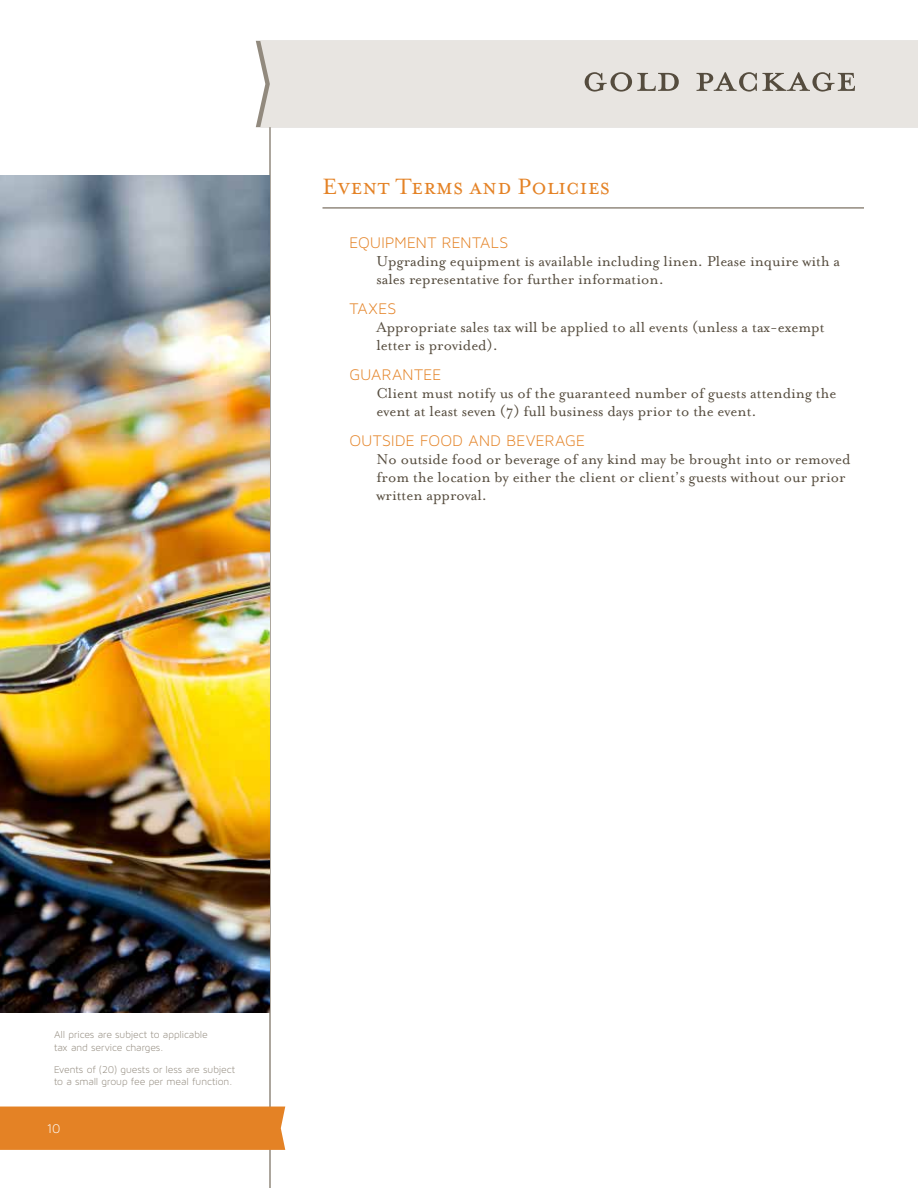
<style>
.page{position:relative;width:918px;height:1188px;background:#fff}
.page>*{position:absolute;margin:0;border:0;box-sizing:border-box;transform-origin:0 0}
.t1{font:54px "Mrs Eaves Petite Caps";color:#554c3e}
.t2{font:25.5px "Mrs Eaves Small Caps";color:#e48225}
.t3{font:16.5px/18px "Mrs Eaves Roman";color:#554c3e}
.t4{font:16.5px "Maven Pro Light 300";letter-spacing:.015em;color:#e48225}
.t5{font:13.5px "Maven Pro Light 300";color:#fff}
.t6{font:10.5px/12.6px "Maven Pro Light 300";letter-spacing:-.005em;color:#928a7e}
</style>
<div class="page">
<hr style="left:269px;top:0;width:2px;height:1188px;background:#928a7e">
<div style="left:0;top:1107px;width:285px;height:43px;background:#e48225"></div>
<div style="left:262px;top:0;width:16px;height:74px;background:#fff"></div>
<div style="left:260px;top:41px;width:658px;height:86px;background:#e8e5e1"></div>
<img style="left:0;top:176px;width:269px;height:836px">
<hr style="left:322px;top:207px;width:542px;height:2px;background:#928a7e">
<h1 class="t1" style="left:582px;top:47px;width:277px">gold package</h1>
<h2 class="t2" style="left:322px;top:173px;width:289px">Event Terms and Policies</h2>
<p class="t4" style="left:350px;top:233px;width:160px">EQUIPMENT RENTALS</p>
<p class="t3" style="left:376px;top:252px;width:465px">Upgrading equipment is available including linen. Please inquire with a sales representative for further information.</p>
<p class="t4" style="left:350px;top:299px;width:48px">TAXES</p>
<p class="t3" style="left:376px;top:318px;width:450px">Appropriate sales tax will be applied to all events (unless a tax-exempt letter is provided).</p>
<p class="t4" style="left:350px;top:365px;width:93px">GUARANTEE</p>
<p class="t3" style="left:376px;top:384px;width:461px">Client must notify us of the guaranteed number of guests attending the event at least seven (7) full business days prior to the event.</p>
<p class="t4" style="left:350px;top:432px;width:237px">OUTSIDE FOOD AND BEVERAGE</p>
<p class="t3" style="left:376px;top:450px;width:476px">No outside food or beverage of any kind may be brought into or removed from the location by either the client or client’s guests without our prior written approval.</p>
<p class="t6" style="left:54px;top:1029px;width:155px">All prices are subject to applicable tax and service charges.</p>
<p class="t6" style="left:54px;top:1063px;width:183px">Events of (20) guests or less are subject to a small group fee per meal function.</p>
<p class="t5" style="left:47px;top:1121px;width:15px">10</p>
</div>
